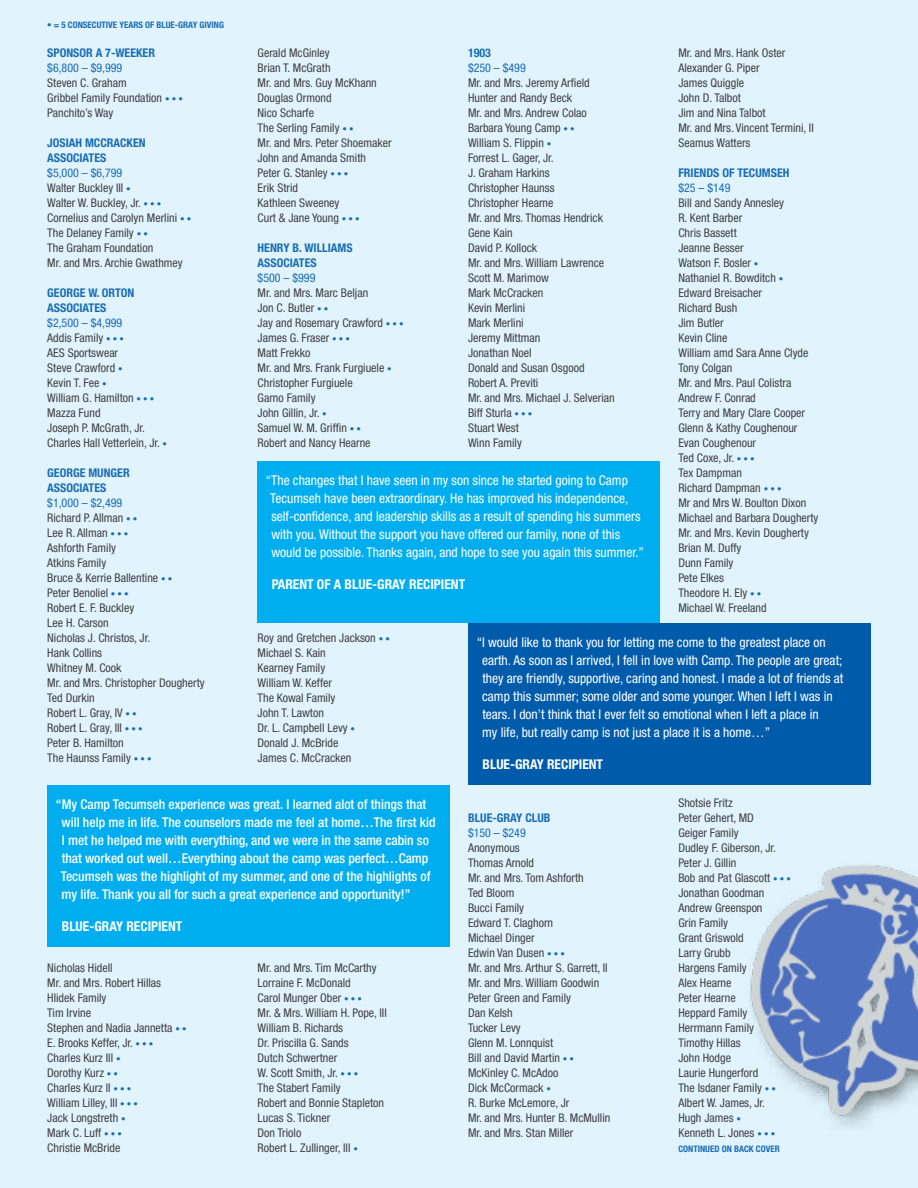
<style>
.page{position:relative;width:918px;height:1188px;background:#e1f4fd}
.page>*{position:absolute;margin:0;border:0;box-sizing:border-box;transform-origin:0 0}
.t1{font:condensed 13.5px/18px "Helvetica Neue";color:#fff}
.t2{font:500 condensed 13.5px/18px "Helvetica Neue";color:#fff}
.t3{font:700 condensed 13.5px "Helvetica Neue";color:#fff}
.t4{font:condensed 12px/15px "Helvetica Neue";color:#414042}
.t5{font:700 condensed 12px/15px "Helvetica Neue";color:#1a6db4}
.t6{font:condensed 12px "Helvetica Neue";color:#1a6db4}
.t7{font:700 condensed 9px "Helvetica Neue";color:#1a6db4}
.s1{font-weight:700;font-size:9px;color:#1a6db4}
.s2{color:#1a6db4}
</style>
<div class="page">
<img style="left:750px;top:864px;width:168px;height:264px">
<div style="left:468px;top:623px;width:403px;height:162px;background:#005cab"></div>
<div style="left:47px;top:785px;width:403px;height:162px;background:#00aeef"></div>
<div style="left:257px;top:461px;width:403px;height:162px;background:#00aeef"></div>
<p class="t7" style="left:47px;top:19px;width:176px">• = 5 CONSECUTIVE YEARS OF BLUE-GRAY G IVING</p>
<p class="t5" style="left:47px;top:45px;width:107px">SPONSOR A 7-WEEKER</p>
<p class="t6" style="left:47px;top:60px;width:77px">$6,800 – $9,999</p>
<p class="t4" style="left:47px;top:75px;width:137px">Steven C. Graham<br>Gribbel Family Foundation <span class="s1">• • •<br></span>Panchito’s Way</p>
<p class="t5" style="left:47px;top:135px;width:68px">JOSIAH MCCRACK</p>
<p class="t5" style="left:133px;top:135px;width:14px">EN</p>
<p class="t5" style="left:47px;top:150px;width:32px">ASSOCIAT</p>
<p class="t5" style="left:94px;top:150px;width:13px">ES</p>
<p class="t4" style="left:47px;top:165px;width:145px"><span class="s2">$5,000 – $6,799<br></span>Walter Buckley III <span class="s1">•<br></span>Walter W. Buckley, Jr. <span class="s1">• • •<br></span>Cornelius and Carolyn Merlini <span class="s1">• •<br></span>The Delaney Family <span class="s1">• •<br></span>The Graham Foundation<br>Mr. and Mrs. Archie Gwathmey</p>
<p class="t5" style="left:47px;top:285px;width:89px">GEORGE W. ORTON<br>ASSOCIAT</p>
<p class="t5" style="left:94px;top:300px;width:13px">ES</p>
<p class="t4" style="left:47px;top:315px;width:121px"><span class="s2">$2,500 – $4,999<br></span>Addis Family <span class="s1">• • •<br></span>AES Sportswear<br>Steve Crawford <span class="s1">•<br></span>Kevin T. Fee <span class="s1">•<br></span>William G. Hamilton <span class="s1">• • •<br></span>Mazza Fund<br>Joseph P. McGrath, Jr.<br>Charles Hall Vetterlein, Jr. <span class="s1">•</span></p>
<p class="t5" style="left:47px;top:465px;width:81px">GEORGE MUNGER<br>ASSOCIAT</p>
<p class="t5" style="left:94px;top:480px;width:13px">ES</p>
<p class="t4" style="left:47px;top:495px;width:159px"><span class="s2">$1,000 – $2,499<br></span>Richard P. Allman <span class="s1">• •<br></span>Lee R. Allman <span class="s1">• • •<br></span>Ashforth Family<br>Atkins Family<br>Bruce &amp; Kerrie Ballentine <span class="s1">• •<br></span>Peter Benoliel <span class="s1">• • •<br></span>Robert E. F. Buckley<br>Lee H. Carson<br>Nicholas J. Christos, Jr.<br>Hank Collins<br>Whitney M. Cook<br>Mr. and Mrs. Christopher Dougherty<br>Ted Durkin<br>Robert L. Gray, IV <span class="s1">• •<br></span>Robert L. Gray, III <span class="s1">• • •<br></span>Peter B. Hamilton<br>The Haunss Family <span class="s1">• • •</span></p>
<p class="t4" style="left:258px;top:45px;width:136px">Gerald McGinley<br>Brian T. McGrath<br>Mr. and Mrs. Guy McKhann<br>Douglas Ormond<br>Nico Scharfe<br>The Serling Family <span class="s1">• •<br></span>Mr. and Mrs. Peter Shoemaker<br>John and Amanda Smith<br>Peter G. Stanley <span class="s1">• • •<br></span>Erik Strid<br>Kathleen Sweeney<br>Curt &amp; Jane Young <span class="s1">• • •</span></p>
<p class="t5" style="left:258px;top:240px;width:54px">HENRY B. WILLIAMS<br>ASSOCIAT</p>
<p class="t5" style="left:305px;top:255px;width:13px">ES</p>
<p class="t6" style="left:258px;top:271px;width:59px">$500 – $999</p>
<p class="t4" style="left:258px;top:285px;width:148px">Mr. and Mrs. Marc Beljan<br>Jon C. Butler <span class="s1">• •<br></span>Jay and Rosemary Crawford <span class="s1">• • •<br></span>James G. Fraser <span class="s1">• • •<br></span>Matt Frekko<br>Mr. and Mrs. Frank Furgiuele <span class="s1">•<br></span>Christopher Furgiuele<br>Garno Family<br>John Gillin, Jr. <span class="s1">•<br></span>Samuel W. M. Griffin <span class="s1">• •<br></span>Robert and Nancy Hearne</p>
<p class="t5" style="left:468px;top:45px;width:25px">1903</p>
<p class="t6" style="left:468px;top:60px;width:59px">$250 – $499</p>
<p class="t4" style="left:468px;top:75px;width:148px">Mr. and Mrs. Jeremy Arfield<br>Hunter and Randy Beck<br>Mr. and Mrs. Andrew Colao<br>Barbara Young Camp <span class="s1">• •<br></span>William S. Flippin <span class="s1">•<br></span>Forrest L. Gager, Jr.<br>J. Graham Harkins<br>Christopher Haunss<br>Christopher Hearne<br>Mr. and Mrs. Thomas Hendrick<br>Gene Kain<br>David P. Kollock<br>Mr. and Mrs. William Lawrence<br>Scott M. Marimow<br>Mark McCracken<br>Kevin Merlini<br>Mark Merlini<br>Jeremy Mittman<br>Jonathan Noel<br>Donald and Susan Osgood<br>Robert A. Previti<br>Mr. and Mrs. Michael J. Selverian<br>Biff Sturla <span class="s1">• • •<br></span>Stuart West<br>Winn Family</p>
<p class="t1" style="left:270px;top:471px;width:375px;text-indent:-5px">“The changes that I have seen in my son since he started going to Camp Tecumseh have been extraordinary. He has improved his independence, self-confidence, and leadership skills as a result of spending his summers with you. Without the support you have offered our family, none of this would be possible. Thanks again, and hope to see you again this summer.”</p>
<p class="t3" style="left:272px;top:576px;width:192px">PARENT OF A BLUE-GRAY RECIPI ENT</p>
<p class="t4" style="left:678px;top:45px;width:137px">Mr. and Mrs. Hank Oster<br>Alexander G. Piper<br>James Quiggle<br>John D. Talbot<br>Jim and Nina Talbot<br>Mr. and Mrs. Vincent Termini, II<br>Seamus Watters</p>
<p class="t5" style="left:678px;top:165px;width:113px">FRI ENDS OF TECUMSEH</p>
<p class="t6" style="left:678px;top:181px;width:54px">$25 – $149</p>
<p class="t4" style="left:678px;top:195px;width:142px">Bill and Sandy Annesley<br>R. Kent Barber<br>Chris Bassett<br>Jeanne Besser<br>Watson F. Bosler <span class="s1">•<br></span>Nathaniel R. Bowditch <span class="s1">•<br></span>Edward Breisacher<br>Richard Bush<br>Jim Butler<br>Kevin Cline<br>William amd Sara Anne Clyde<br>Tony Colgan<br>Mr. and Mrs. Paul Colistra<br>Andrew F. Conrad<br>Terry and Mary Clare Cooper<br>Glenn &amp; Kathy Coughenour<br>Evan Coughenour<br>Ted Coxe, Jr. <span class="s1">• • •<br></span>Tex Dampman<br>Richard Dampman <span class="s1">• • •<br></span>Mr and Mrs W. Boulton Dixon<br>Michael and Barbara Dougherty<br>Mr. and Mrs. Kevin Dougherty<br>Brian M. Duffy<br>Dunn Family<br>Pete Elkes<br>Theodore H. Ely <span class="s1">• •<br></span>Michael W. Freeland</p>
<p class="t4" style="left:258px;top:630px;width:134px">Roy and Gretchen Jackson <span class="s1">• •<br></span>Michael S. Kain<br>Kearney Family<br>William W. Keffer<br>The Kowal Family<br>John T. Lawton<br>Dr. L. Campbell Levy <span class="s1">•<br></span>Donald J. McBride<br>James C. McCracken</p>
<p class="t1" style="left:482px;top:633px;width:363px;text-indent:-6px">“I would like to thank you for letting me come to the greatest place on earth. As soon as I arrived, I fell in love with Camp. The people are great; they are friendly, supportive, caring and honest. I made a lot of friends at camp this summer; some older and some younger. When I left I was in tears. I don’t think that I ever felt so emotional when I left a place in<br>my life, but really camp is not just a place it is a home…”</p>
<p class="t3" style="left:483px;top:756px;width:120px">BLUE-GRAY RECIPI ENT</p>
<p class="t2" style="left:61px;top:795px;width:376px;text-indent:-5px">“My Camp Tecumseh experience was great. I learned alot of things that will help me in life. The counselors made me feel at home…The first kid I met he helped me with everything, and we were in the same cabin so that worked out well…Everything about the camp was perfect…Camp Tecumseh was the highlight of my summer, and one of the highlights of my life. Thank you all for such a great experience and opportunity!”</p>
<p class="t3" style="left:62px;top:918px;width:120px">BLUE-GRAY RECIPI ENT</p>
<p class="t4" style="left:47px;top:960px;width:141px">Nicholas Hidell<br>Mr. and Mrs. Robert Hillas<br>Hlidek Family<br>Tim Irvine<br>Stephen and Nadia Jannetta <span class="s1">• •<br></span>E. Brooks Keffer, Jr. <span class="s1">• • •<br></span>Charles Kurz III <span class="s1">•<br></span>Dorothy Kurz <span class="s1">• •<br></span>Charles Kurz II <span class="s1">• • •<br></span>William Lilley, III <span class="s1">• • •<br></span>Jack Longstreth <span class="s1">•<br></span>Mark C. Luff <span class="s1">• • •<br></span>Christie McBride</p>
<p class="t4" style="left:258px;top:960px;width:131px">Mr. and Mrs. Tim McCarthy<br>Lorraine F. McDonald<br>Carol Munger Ober <span class="s1">• • •<br></span>Mr. &amp; Mrs. William H. Pope, III<br>William B. Richards<br>Dr. Priscilla G. Sands<br>Dutch Schwertner<br>W. Scott Smith, Jr. <span class="s1">• • •<br></span>The Stabert Family<br>Robert and Bonnie Stapleton<br>Lucas S. Tickner<br>Don Triolo<br>Robert L. Zullinger, III <span class="s1">•</span></p>
<p class="t5" style="left:468px;top:810px;width:83px">BLUE-GRAY CLUB</p>
<p class="t6" style="left:468px;top:825px;width:59px">$150 – $249</p>
<p class="t4" style="left:468px;top:840px;width:144px">Anonymous<br>Thomas Arnold<br>Mr. and Mrs. Tom Ashforth<br>Ted Bloom<br>Bucci Family<br>Edward T. Claghorn<br>Michael Dinger<br>Edwin Van Dusen <span class="s1">• • •<br></span>Mr. and Mrs. Arthur S. Garrett, II<br>Mr. and Mrs. William Goodwin<br>Peter Green and Family<br>Dan Kelsh<br>Tucker Levy<br>Glenn M. Lonnquist<br>Bill and David Martin <span class="s1">• •<br></span>McKinley C. McAdoo<br>Dick McCormack <span class="s1">•<br></span>R. Burke McLemore, Jr<br>Mr. and Mrs. Hunter B. McMullin<br>Mr. and Mrs. Stan Miller</p>
<p class="t4" style="left:678px;top:795px;width:114px">Shotsie Fritz<br>Peter Gehert, MD<br>Geiger Family<br>Dudley F. Giberson, Jr.<br>Peter J. Gillin<br>Bob and Pat Glascott <span class="s1">• • •<br></span>Jonathan Goodman<br>Andrew Greenspon<br>Grin Family<br>Grant Griswold<br>Larry Grubb<br>Hargens Family<br>Alex Hearne<br>Peter Hearne<br>Heppard Family<br>Herrmann Family<br>Timothy Hillas<br>John Hodge<br>Laurie Hungerford<br>The Isdaner Family <span class="s1">• •<br></span>Albert W. James, Jr.<br>Hugh James <span class="s1">•<br></span>Kenneth L. Jones <span class="s1">• • •</span></p>
<p class="t7" style="left:678px;top:1143px;width:28px">CONTINUED</p>
<p class="t7" style="left:722px;top:1143px;width:60px">ON BACK COVER</p>
</div>
